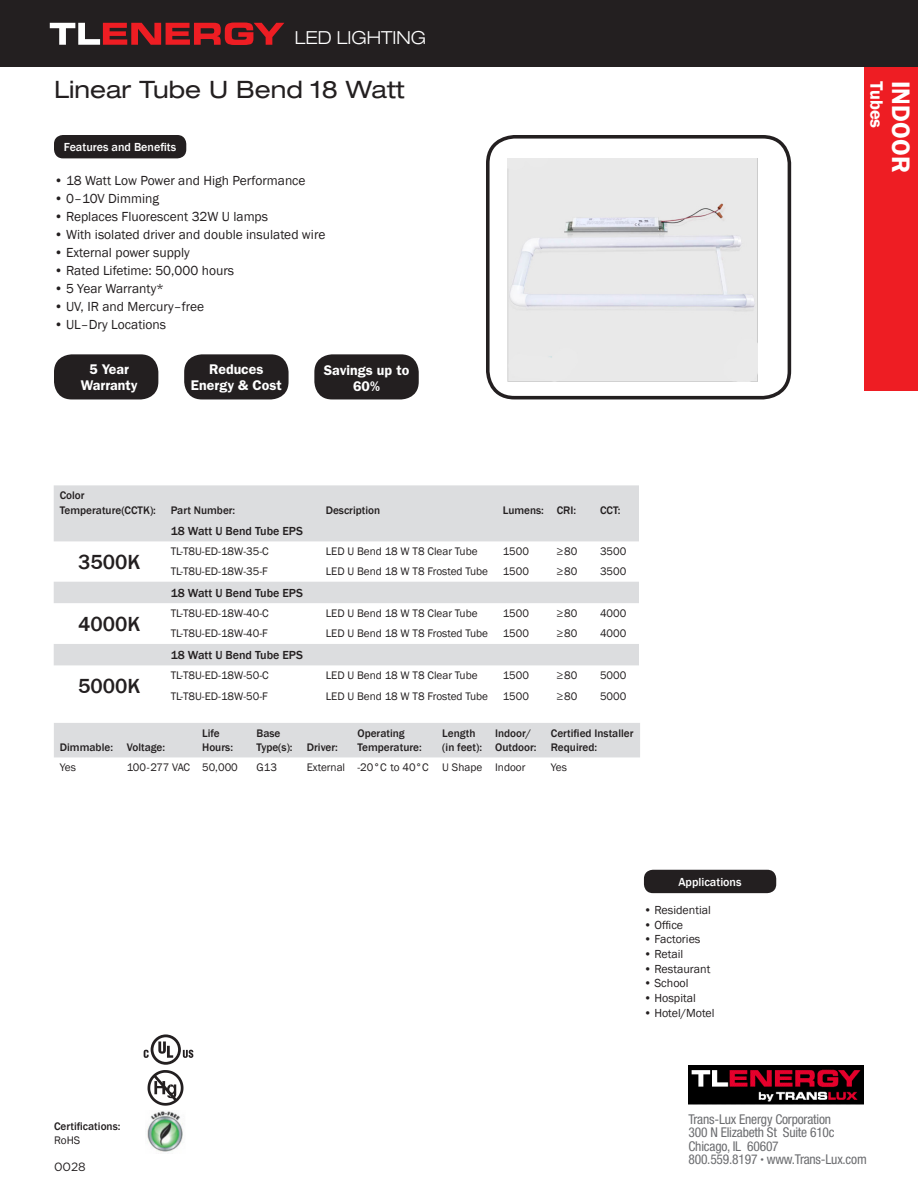
<style>
.page{position:relative;width:918px;height:1188px;background:#fff}
.page>*{position:absolute;margin:0;border:0;box-sizing:border-box;transform-origin:0 0}
.t1{font:600 25.5px "Franklin Gothic";color:#fff}
.Body{font:expanded 24px "Helvetica Neue";color:#231f20}
.Body-2{font:500 21px "Franklin Gothic";color:#231f20}
.t2{font:300 expanded 18px "Helvetica Neue";color:#fff}
.t3{font:600 18px "Franklin Gothic";color:#fff}
.Paragraph{font:600 14.1px/16.5px "Franklin Gothic";color:#fff;text-align:center}
.t4{font:13.5px "Franklin Gothic";color:#231f20}
.t5{font:condensed 13.5px/13.5px "Helvetica Neue";letter-spacing:-.015em;color:#6c6d70}
.t6{font:12px "Franklin Gothic";color:#231f20}
.Body-3{font:500 12px "Franklin Gothic";color:#231f20}
.t7{font:500 12px "Franklin Gothic";color:#fff}
.t8{font:12px "Gotham";color:#231f20}
.Body-4{font:11.25px "Franklin Gothic";color:#231f20}
.Body-5{font:500 11.25px/14.7px "Franklin Gothic";color:#231f20}
.Body-6{font:11.25px "Franklin Gothic";letter-spacing:-.03em;color:#231f20}
.s1{font-size:7.05px}
</style>
<div class="page">
<div style="left:0;top:0;width:918px;height:67px;background:#231f20"></div>
<svg style="left:50px;top:23px;width:234px;height:22px"></svg>
<img style="left:688px;top:1065px;width:176px;height:40px">
<div style="left:864px;top:67px;width:54px;height:324px;background:#ee1d23"></div>
<div style="left:486px;top:135px;width:305px;height:264px;border:4px solid #231f20;border-radius:27px"></div>
<div style="left:644px;top:870px;width:132px;height:23px;background:#231f20;border-radius:9px"></div>
<div style="left:54px;top:354px;width:104px;height:45px;background:#231f20;border-radius:18px"></div>
<div style="left:184px;top:354px;width:105px;height:45px;background:#231f20;border-radius:18px"></div>
<div style="left:314px;top:354px;width:105px;height:45px;background:#231f20;border-radius:18px"></div>
<div style="left:54px;top:135px;width:132px;height:23px;background:#231f20;border-radius:9px"></div>
<div style="left:54px;top:723px;width:586px;height:34px;background:#dcdddf"></div>
<img style="left:508px;top:158px;width:250px;height:223px">
<svg style="left:54px;top:485px;width:585px;height:180px;fill:#dcdddf"></svg>
<svg style="left:144px;top:1034px;width:49px;height:72px"></svg>
<img style="left:147px;top:1111px;width:36px;height:41px">
<h3 class="t2" style="left:295px;top:27px;width:133px">LED LIGHTING</h3>
<p class="Body" style="left:54px;top:75px;width:352px">Linear Tube U Bend 18 Watt</p>
<p class="t7" style="left:64px;top:139px;width:114px">Features and Benefits</p>
<p class="t4" style="left:54px;top:172px;width:253px">• 18 Watt Low Power and High Performance</p>
<p class="t4" style="left:54px;top:190px;width:107px">• 0–10V Dimming</p>
<p class="t4" style="left:54px;top:208px;width:216px">• Replaces Fluorescent 32W U lamps</p>
<p class="t4" style="left:54px;top:226px;width:273px">• With isolated driver and double insulated wire</p>
<p class="t4" style="left:54px;top:244px;width:137px">• External power supply</p>
<p class="t4" style="left:54px;top:262px;width:182px">• Rated Lifetime: 50,000 hours</p>
<p class="t4" style="left:54px;top:280px;width:112px">• 5 Year Warranty*</p>
<p class="t4" style="left:54px;top:298px;width:152px">• UV, IR and Mercury–free</p>
<p class="t4" style="left:54px;top:316px;width:114px">• UL–Dry Locations</p>
<p class="Paragraph" style="left:89px;top:361px;width:41px">5 Year</p>
<p class="Paragraph" style="left:81px;top:377px;width:58px">Warranty</p>
<p class="Paragraph" style="left:209px;top:361px;width:56px">Reduces</p>
<p class="Paragraph" style="left:191px;top:377px;width:92px">Energy &amp; Cost</p>
<p class="Paragraph" style="left:324px;top:362px;width:87px">Savings up to<br>60%</p>
<p class="Body-5" style="left:60px;top:488px;width:26px">Color</p>
<p class="Body-5" style="left:60px;top:503px;width:98px">Temperature(CCTK):</p>
<p class="Body-5" style="left:171px;top:503px;width:66px">Part Number:</p>
<p class="Body-5" style="left:326px;top:503px;width:56px">Description</p>
<p class="Body-5" style="left:503px;top:503px;width:43px">Lumens:</p>
<p class="Body-5" style="left:557px;top:503px;width:21px">CRI:</p>
<p class="Body-5" style="left:600px;top:503px;width:22px">CCT:</p>
<p class="Body-3" style="left:171px;top:524px;width:134px">18 Watt U Bend Tube EPS</p>
<p class="Body-2" style="left:78px;top:549px;width:64px">3500K</p>
<p class="Body-4" style="left:171px;top:545px;width:100px">TL-T8U-ED-18W-35-C</p>
<p class="Body-4" style="left:326px;top:545px;width:153px">LED U Bend 18 W T8 Clear Tube</p>
<p class="Body-4" style="left:503px;top:545px;width:28px">1500</p>
<p class="Body-4" style="left:557px;top:545px;width:22px">≥80</p>
<p class="Body-4" style="left:600px;top:545px;width:28px">3500</p>
<p class="Body-4" style="left:171px;top:564px;width:99px">TL-T8U-ED-18W-35-F</p>
<p class="Body-4" style="left:326px;top:564px;width:164px">LED U Bend 18 W T8 Frosted Tube</p>
<p class="Body-4" style="left:503px;top:564px;width:28px">1500</p>
<p class="Body-4" style="left:557px;top:564px;width:22px">≥80</p>
<p class="Body-4" style="left:600px;top:564px;width:28px">3500</p>
<p class="Body-3" style="left:171px;top:586px;width:134px">18 Watt U Bend Tube EPS</p>
<p class="Body-2" style="left:78px;top:611px;width:64px">4000K</p>
<p class="Body-2" style="left:78px;top:673px;width:64px">5000K</p>
<p class="Body-4" style="left:171px;top:606px;width:100px">TL-T8U-ED-18W-40-C</p>
<p class="Body-4" style="left:326px;top:606px;width:153px">LED U Bend 18 W T8 Clear Tube</p>
<p class="Body-4" style="left:503px;top:606px;width:28px">1500</p>
<p class="Body-4" style="left:557px;top:606px;width:22px">≥80</p>
<p class="Body-4" style="left:600px;top:606px;width:28px">4000</p>
<p class="Body-4" style="left:171px;top:627px;width:99px">TL-T8U-ED-18W-40-F</p>
<p class="Body-4" style="left:326px;top:627px;width:164px">LED U Bend 18 W T8 Frosted Tube</p>
<p class="Body-4" style="left:503px;top:627px;width:28px">1500</p>
<p class="Body-4" style="left:557px;top:627px;width:22px">≥80</p>
<p class="Body-4" style="left:600px;top:627px;width:28px">4000</p>
<p class="Body-3" style="left:171px;top:648px;width:134px">18 Watt U Bend Tube EPS</p>
<p class="Body-4" style="left:171px;top:669px;width:100px">TL-T8U-ED-18W-50-C</p>
<p class="Body-4" style="left:326px;top:669px;width:153px">LED U Bend 18 W T8 Clear Tube</p>
<p class="Body-4" style="left:503px;top:669px;width:28px">1500</p>
<p class="Body-4" style="left:557px;top:669px;width:22px">≥80</p>
<p class="Body-4" style="left:600px;top:669px;width:28px">5000</p>
<p class="Body-4" style="left:171px;top:689px;width:99px">TL-T8U-ED-18W-50-F</p>
<p class="Body-4" style="left:326px;top:689px;width:164px">LED U Bend 18 W T8 Frosted Tube</p>
<p class="Body-4" style="left:503px;top:689px;width:28px">1500</p>
<p class="Body-4" style="left:557px;top:689px;width:22px">≥80</p>
<p class="Body-4" style="left:600px;top:689px;width:28px">5000</p>
<p class="Body-5" style="left:60px;top:740px;width:55px">Dimmable:</p>
<p class="Body-5" style="left:127px;top:740px;width:40px">Voltage:</p>
<p class="Body-5" style="left:202px;top:726px;width:32px">Life<br>Hours:</p>
<p class="Body-5" style="left:257px;top:726px;width:38px">Base<br>Type(s):</p>
<p class="Body-5" style="left:307px;top:740px;width:33px">Driver:</p>
<p class="Body-5" style="left:357px;top:726px;width:49px">Operating</p>
<p class="Body-5" style="left:357px;top:740px;width:66px">Temperature:</p>
<p class="Body-5" style="left:442px;top:726px;width:35px">Length</p>
<p class="Body-5" style="left:442px;top:740px;width:41px">(in feet):</p>
<p class="Body-5" style="left:495px;top:726px;width:43px">Indoor/<br>Outdoor:</p>
<p class="Body-5" style="left:551px;top:726px;width:84px">Certified Installer<br>Required:</p>
<p class="Body-4" style="left:60px;top:761px;width:18px">Yes</p>
<p class="Body-6" style="left:127px;top:761px;width:65px">100-277 VAC</p>
<p class="Body-4" style="left:202px;top:761px;width:37px">50,000</p>
<p class="Body-4" style="left:257px;top:761px;width:22px">G13</p>
<p class="Body-4" style="left:307px;top:761px;width:40px">External</p>
<p class="Body-4" style="left:357px;top:761px;width:73px">-20°C to 40°C</p>
<p class="Body-4" style="left:442px;top:761px;width:41px">U Shape</p>
<p class="Body-4" style="left:495px;top:761px;width:32px">Indoor</p>
<p class="Body-4" style="left:551px;top:761px;width:18px">Yes</p>
<p class="t3" style="left:887px;top:81px;width:49px;rotate:90deg">Tubes</p>
<p class="t1" style="left:916px;top:81px;width:93px;rotate:90deg">INDOOR</p>
<p class="Body-5" style="left:54px;top:1119px;width:68px">Certifications:</p>
<p class="Body-4" style="left:54px;top:1134px;width:28px">RoHS</p>
<p class="t8" style="left:54px;top:1159px;width:33px">0028</p>
<p class="t7" style="left:678px;top:874px;width:65px">Applications</p>
<p class="t6" style="left:644px;top:903px;width:68px">• Residential</p>
<p class="t6" style="left:644px;top:917px;width:41px">• Office</p>
<p class="t6" style="left:644px;top:932px;width:58px">• Factories</p>
<p class="t6" style="left:644px;top:947px;width:41px">• Retail</p>
<p class="t6" style="left:644px;top:961px;width:68px">• Restaurant</p>
<p class="t6" style="left:644px;top:976px;width:46px">• School</p>
<p class="t6" style="left:644px;top:991px;width:53px">• Hospital</p>
<p class="t6" style="left:644px;top:1005px;width:72px">• Hotel/Motel</p>
<p class="t5" style="left:688px;top:1112px;width:180px">Trans-Lux Energy Corporation<br>300 N Elizabeth St Suite 610c<br>Chicago, IL 60607<br>800.559.8197 <span class="s1">•</span> www.Trans-Lux.com</p>
</div>
